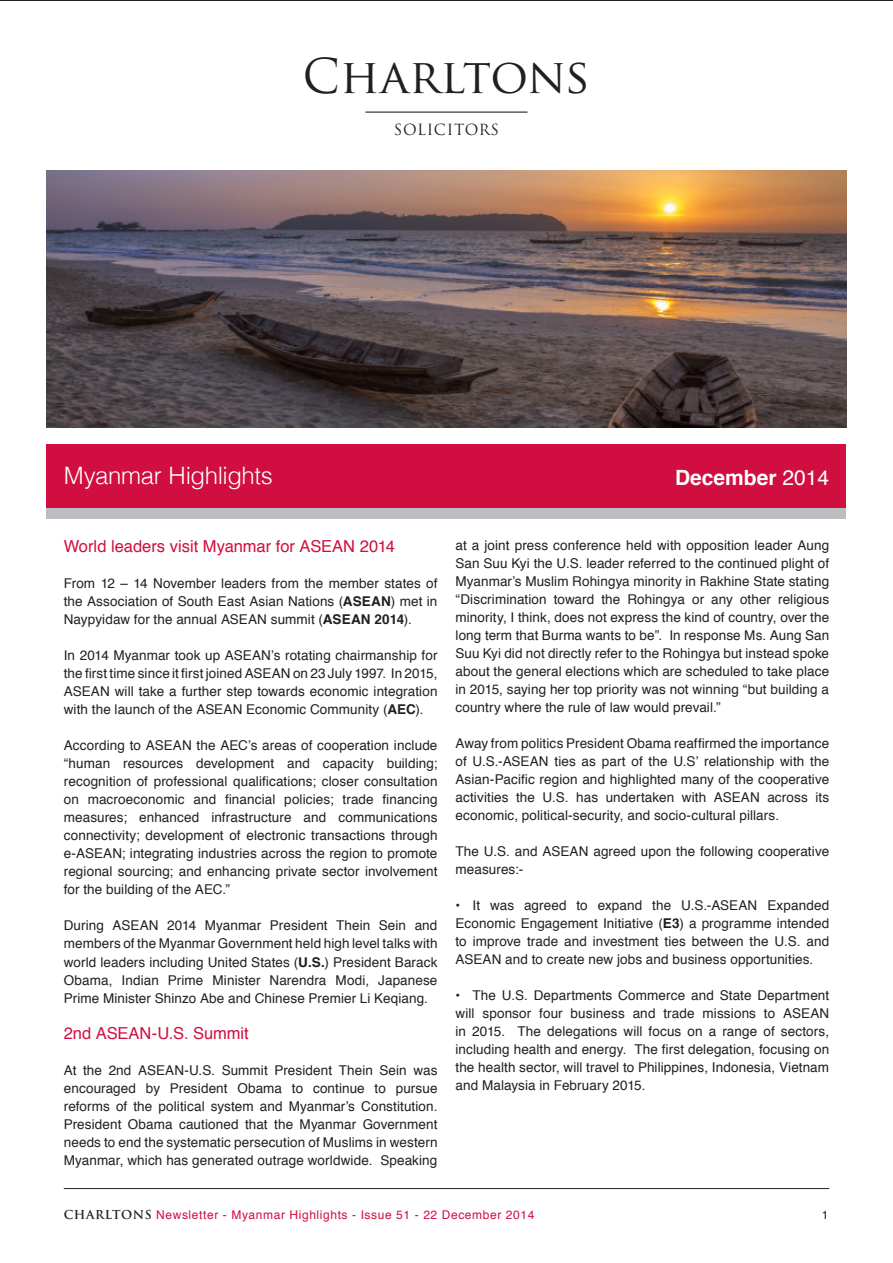
<style>
.page{position:relative;width:893px;height:1263px;background:#fff}
.page>*{position:absolute;margin:0;border:0;box-sizing:border-box;transform-origin:0 0}
.t1{font:46.8px "Trajan Pro";color:#231f20}
.body_text{font:300 24px "Helvetica";letter-spacing:-.015em;color:#fff}
.t2{font:700 21px "Helvetica";color:#fff}
.body_heading{font:16.5px "Helvetica";color:#d10e40}
.t3{font:15px "Trajan Pro";letter-spacing:.04em;color:#231f20}
.body_text-2{font:13.5px/18px "Helvetica";letter-spacing:.01em;color:#231f20;text-align:justify}
.t4{font:12px "Helvetica";letter-spacing:.05em;color:#d10e40}
.t5{font:12px "Helvetica";color:#231f20}
.s1{font-weight:400}
.s2{font-weight:700}
.s3{font-family:"Trajan Pro";font-weight:700;color:#231f20}
</style>
<div class="page">
<hr style="left:64px;top:1188px;width:765px;height:1px;background:#231f20">
<hr style="left:365px;top:112px;width:162px;height:1px;background:#231f20">
<div style="left:47px;top:444px;width:799px;height:64px;background:#d10e40"></div>
<div style="left:47px;top:508px;width:799px;height:11px;background:#bcbdc0"></div>
<img style="left:47px;top:170px;width:799px;height:257px">
<h1 class="t1" style="left:303px;top:47px;width:289px">Charltons</h1>
<p class="t3" style="left:394px;top:120px;width:107px">SOLICITORS</p>
<p class="body_text" style="left:64px;top:455px;width:211px">Myanmar Highlights</p>
<p class="t2" style="left:675px;top:460px;width:156px">December <span class="s1">2014</span></p>
<p class="body_heading" style="left:64px;top:534px;width:333px">World leaders visit Myanmar for ASEAN 2014</p>
<p class="body_text-2" style="left:64px;top:575px;width:375px">From 12 – 14 November leaders from the member states of the Association of South East Asian Nations (<span class="s2">ASEAN</span>) met in Naypyidaw for the annual ASEAN summit (<span class="s2">ASEAN 2014</span>).</p>
<p class="body_text-2" style="left:64px;top:647px;width:375px">In 2014 Myanmar took up ASEAN’s rotating chairmanship for the first time since it first joined ASEAN on 23 July 1997. In 2015, ASEAN will take a further step towards economic integration with the launch of the ASEAN Economic Community (<span class="s2">AEC</span>).</p>
<p class="body_text-2" style="left:64px;top:737px;width:375px">According to ASEAN the AEC’s areas of cooperation include “human resources development and capacity building; recognition of professional qualifications; closer consultation on macroeconomic and financial policies; trade financing measures; enhanced infrastructure and communications connectivity; development of electronic transactions through e-ASEAN; integrating industries across the region to promote regional sourcing; and enhancing private sector involvement for the building of the AEC.”</p>
<p class="body_text-2" style="left:64px;top:917px;width:375px">During ASEAN 2014 Myanmar President Thein Sein and members of the Myanmar Government held high level talks with world leaders including United States (<span class="s2">U.S.</span>) President Barack Obama, Indian Prime Minister Narendra Modi, Japanese Prime Minister Shinzo Abe and Chinese Premier Li Keqiang.</p>
<p class="body_heading" style="left:64px;top:1020px;width:187px">2nd ASEAN-U.S. Summit</p>
<p class="body_text-2" style="left:64px;top:1061px;width:375px">At the 2nd ASEAN-U.S. Summit President Thein Sein was encouraged by President Obama to continue to pursue reforms of the political system and Myanmar’s Constitution.<br>President Obama cautioned that the Myanmar Government needs to end the systematic persecution of Muslims in western Myanmar, which has generated outrage worldwide. Speaking</p>
<p class="body_text-2" style="left:455px;top:537px;width:375px">at a joint press conference held with opposition leader Aung San Suu Kyi the U.S. leader referred to the continued plight of Myanmar’s Muslim Rohingya minority in Rakhine State stating “Discrimination toward the Rohingya or any other religious minority, I think, does not express the kind of country, over the long term that Burma wants to be”. In response Ms. Aung San Suu Kyi did not directly refer to the Rohingya but instead spoke about the general elections which are scheduled to take place in 2015, saying her top priority was not winning “but building a country where the rule of law would prevail.”</p>
<p class="body_text-2" style="left:455px;top:735px;width:375px">Away from politics President Obama reaffirmed the importance of U.S.-ASEAN ties as part of the U.S’ relationship with the Asian-Pacific region and highlighted many of the cooperative activities the U.S. has undertaken with ASEAN across its economic, political-security, and socio-cultural pillars.</p>
<p class="body_text-2" style="left:455px;top:843px;width:375px">The U.S. and ASEAN agreed upon the following cooperative measures:-</p>
<p class="body_text-2" style="left:455px;top:897px;width:375px"><span class="s2">•</span> It was agreed to expand the U.S.-ASEAN Expanded Economic Engagement Initiative (<span class="s2">E3</span>) a programme intended to improve trade and investment ties between the U.S. and ASEAN and to create new jobs and business opportunities.</p>
<p class="body_text-2" style="left:455px;top:987px;width:375px"><span class="s2">•</span> The U.S. Departments Commerce and State Department will sponsor four business and trade missions to ASEAN in 2015. The delegations will focus on a range of sectors, including health and energy. The first delegation, focusing on the health sector, will travel to Philippines, Indonesia, Vietnam and Malaysia in February 2015.</p>
<p class="t4" style="left:64px;top:1206px;width:472px"><span class="s3">CHARLTONS</span> Newsletter - Myanmar Highlights - Issue 51 - 22 December 2014</p>
<p class="t5" style="left:822px;top:1206px;width:8px">1</p>
</div>
